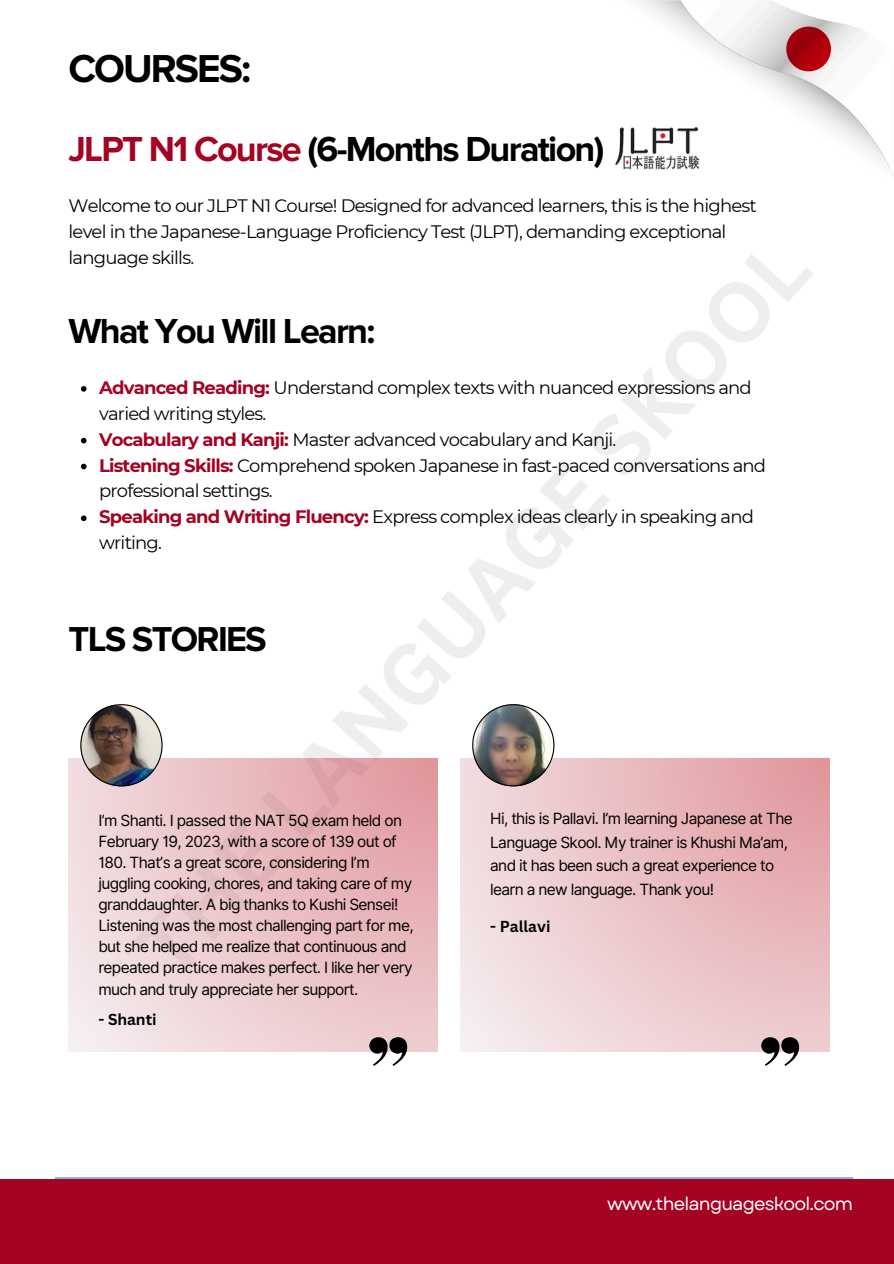
<style>
.page{position:relative;width:894px;height:1264px;background:#fff}
.page>*{position:absolute;margin:0;border:0;box-sizing:border-box;transform-origin:0 0}
.t1{font:700 83.25px "Canva Sans";color:#000}
.t2{font:700 40.35px "Proxima Nova";letter-spacing:-.05em;color:#000}
.t3{font:700 36px "Proxima Nova";letter-spacing:-.05em;color:#000}
.t4{font:700 35.85px "Proxima Nova";letter-spacing:-.05em;color:#000}
.t5{font:18px/25.8px "Montserrat";letter-spacing:-.045em;color:#000}
.t6{font:18px "Garet";letter-spacing:-.045em;color:#fff}
.t7{font:15.45px/21px "Inter";letter-spacing:-.045em;color:#000}
.t8{font:700 15.45px "Canva Sans";color:#000}
.s1{color:#a40322}
.s2{font-weight:700;color:#a40322}
</style>
<div class="page">
<div style="left:0;top:1179px;width:893px;height:84px;background:#a40322"></div>
<hr style="left:55px;top:1177px;width:797px;height:1px;background:#1b86c7">
<img style="left:640px;top:0;width:253px;height:175px">
<img style="left:615px;top:122px;width:85px;height:53px">
<svg style="left:81px;top:386px;width:5px;height:5px"></svg>
<svg style="left:81px;top:438px;width:5px;height:5px"></svg>
<svg style="left:81px;top:463px;width:5px;height:6px"></svg>
<svg style="left:81px;top:515px;width:5px;height:6px"></svg>
<svg style="left:68px;top:758px;width:369px;height:293px;background:#ebc6c9"></svg>
<img style="left:80px;top:704px;width:82px;height:82px">
<svg style="left:369px;top:1037px;width:38px;height:28px"></svg>
<svg style="left:460px;top:758px;width:369px;height:293px;background:#ebc6c9"></svg>
<img style="left:472px;top:704px;width:82px;height:82px">
<svg style="left:761px;top:1037px;width:37px;height:28px"></svg>
<p class="t2" style="left:68px;top:45px;width:184px">COURSES:</p>
<h4 class="t3" style="left:68px;top:127px;width:537px"><span class="s1">JLPT N1 Course</span> (6-Months Duration)</h4>
<p class="t5" style="left:68px;top:193px;width:689px">Welcome to our JLPT N1 Course! Designed for advanced learners, this is the highest level in the Japanese-Language Proficiency Test (JLPT), demanding exceptional language skills.</p>
<h1 class="t1" style="left:110px;top:923px;width:957px;rotate:-48deg">THE LANGUAGE SKOOL</h1>
<p class="t3" style="left:68px;top:309px;width:308px">What You Will Learn:</p>
<h2 class="t5" style="left:99px;top:374px;width:654px"><span class="s2">Advanced Reading:</span> Understand complex texts with nuanced expressions and varied writing styles.</h2>
<h4 class="t5" style="left:99px;top:426px;width:518px"><span class="s2">Vocabulary and Kanji:</span> Master advanced vocabulary and Kanji.</h4>
<p class="t5" style="left:99px;top:452px;width:668px"><span class="s2">Listening Skills:</span> Comprehend spoken Japanese in fast-paced conversations and professional settings.</p>
<h1 class="t5" style="left:99px;top:504px;width:656px"><span class="s2">Speaking and Writing Fluency:</span> Express complex ideas clearly in speaking and writing.</h1>
<p class="t4" style="left:68px;top:618px;width:200px">TLS STORIES</p>
<h6 class="t7" style="left:490px;top:806px;width:304px;line-height:23.7px">Hi, this is Pallavi. I’m learning Japanese at The Language Skool. My trainer is Khushi Ma’am, and it has been such a great experience to learn a new language. Thank you!</h6>
<p class="t8" style="left:490px;top:915px;width:62px">- Pallavi</p>
<h3 class="t7" style="left:98px;top:809px;width:316px">I’m Shanti. I passed the NAT 5Q exam held on February 19, 2023, with a score of 139 out of 180. That’s a great score, considering I’m juggling cooking, chores, and taking care of my granddaughter. A big thanks to Kushi Sensei!<br>Listening was the most challenging part for me, but she helped me realize that continuous and repeated practice makes perfect. I like her very much and truly appreciate her support.</h3>
<p class="t8" style="left:98px;top:1008px;width:60px">- Shanti</p>
<p class="t6" style="left:607px;top:1190px;width:247px">www.thelanguageskool.com</p>
</div>
